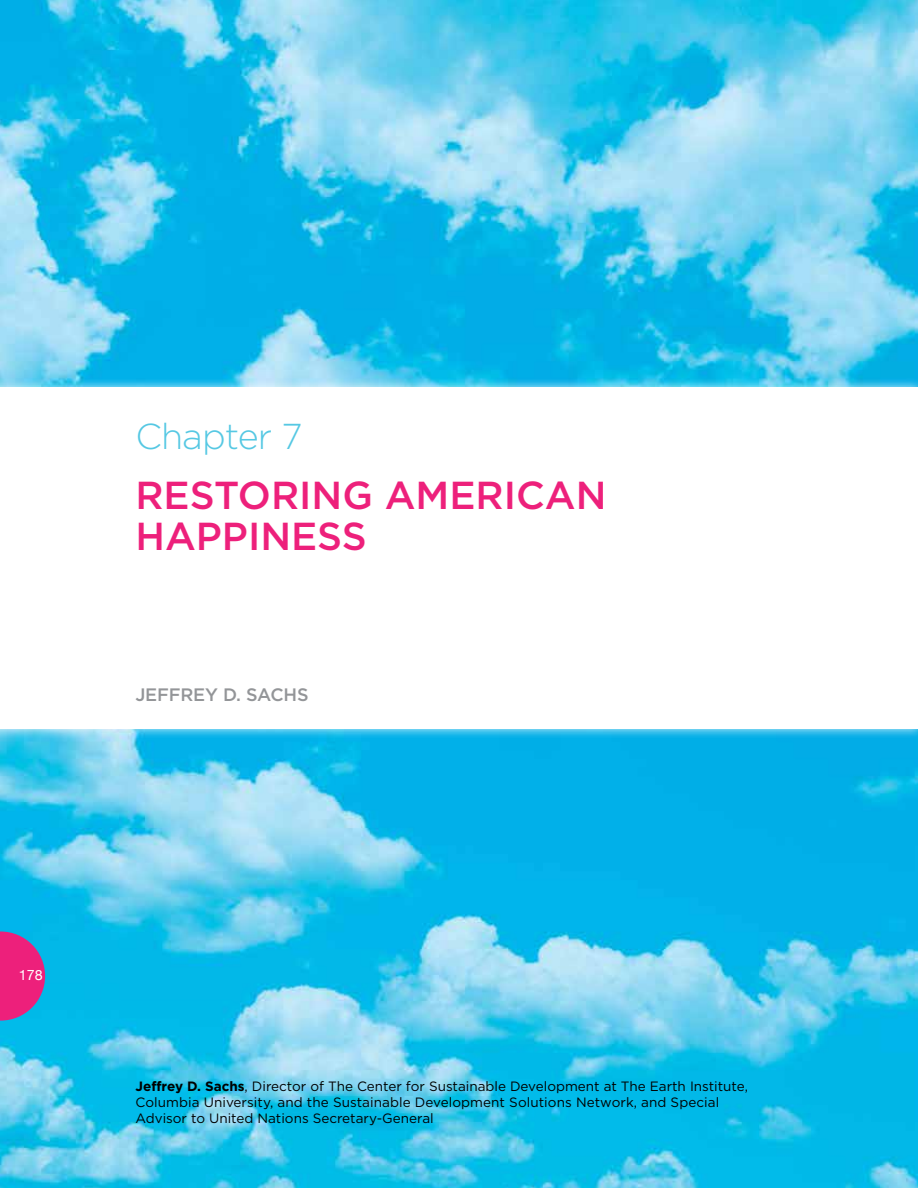
<style>
.page{position:relative;width:918px;height:1188px;background:#fff}
.page>*{position:absolute;margin:0;border:0;box-sizing:border-box;transform-origin:0 0}
.t1{font:500 39px/40.5px "Gotham";color:#ed207b}
.t2{font:300 36px "Gotham";letter-spacing:-.025em;color:#56c8e3}
.t3{font:500 18px "Gotham";letter-spacing:-.01em;color:#939598}
.t4{font:14.25px "Helvetica Neue";color:#fff}
.t5{font:13.5px/16.2px "Gotham";color:#000}
.s1{font-weight:700}
</style>
<div class="page">
<img style="left:0;top:0;width:918px;height:1188px">
<svg style="left:0;top:932px;width:45px;height:89px;background:#bb4091"></svg>
<div style="left:0;top:378px;width:918px;height:361px;background:#fff;opacity:.75"></div>
<div style="left:0;top:387px;width:918px;height:342px;background:#fff"></div>
<h2 class="t2" style="left:135px;top:417px;width:169px">Chapter 7</h2>
<h1 class="t1" style="left:135px;top:474px;width:473px">RESTORING AMERICAN<br>HAPPINESS</h1>
<h3 class="t3" style="left:135px;top:684px;width:175px">JEFFREY D. SACHS</h3>
<p class="t4" style="left:19px;top:963px;width:25px">178</p>
<p class="t5" style="left:135px;top:1078px;width:614px"><span class="s1">Jeffrey D. Sachs</span>, Director of The Center for Sustainable Development at The Earth Institute,<br>Columbia University, and the Sustainable Development Solutions Network, and Special<br>Advisor to United Nations Secretary-General</p>
</div>
